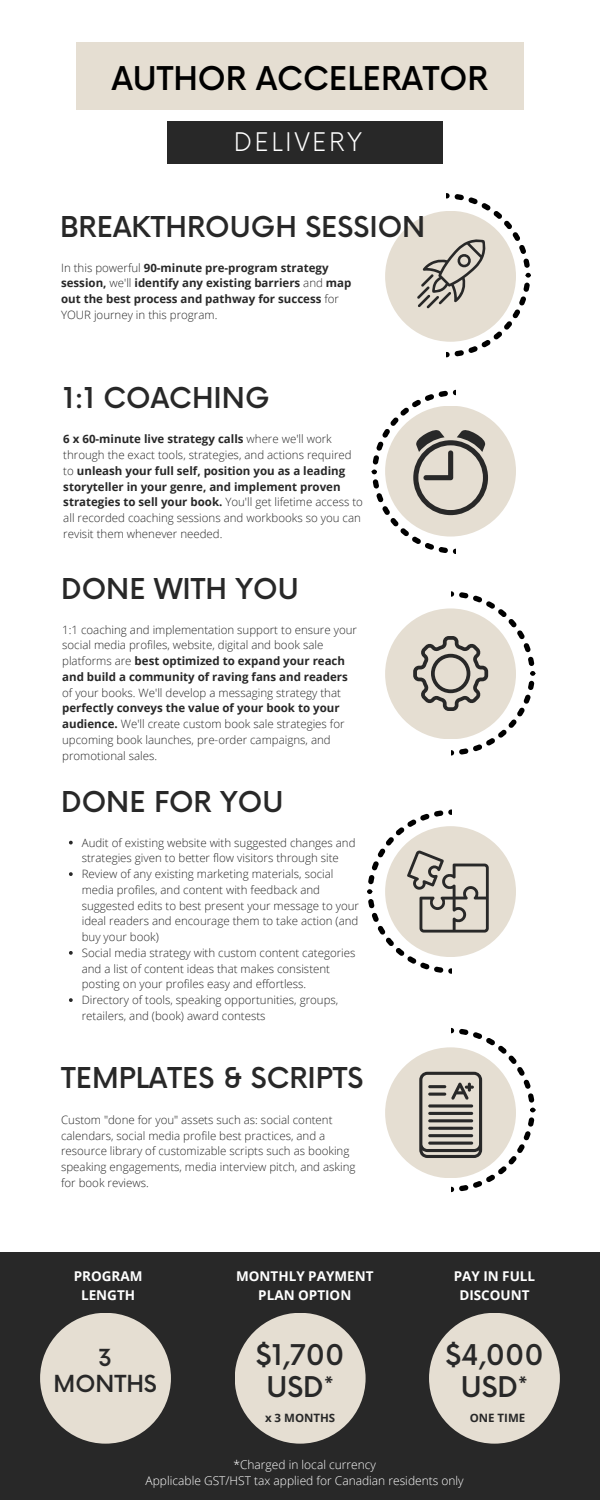
<style>
.page{position:relative;width:600px;height:1500px;background:#fff}
.page>*{position:absolute;margin:0;border:0;box-sizing:border-box;transform-origin:0 0}
.t1{font:500 31.9px "Now";color:#000}
.t2{font:500 28px "Now";color:#282828}
.t3{font:500 27.9px/31.5px "Now";color:#282828;text-align:center}
.t4{font:300 25px "Now";letter-spacing:.095em;color:#fff}
.t5{font:500 22.9px/25.5px "Now";color:#282828;text-align:center}
.t6{font:700 13.5px/18.8px "Open Sans";color:#fff;text-align:center}
.t7{font:300 12px/16.5px "Open Sans";color:#fff;text-align:center}
.t8{font:300 11.5px/15.8px "Open Sans";color:#282828}
.t9{font:700 11.5px/15.8px "Open Sans";color:#282828}
.s1{font-weight:300}
.s2{font-weight:700}
</style>
<div class="page">
<div style="left:385px;top:211px;width:131px;height:131px;background:#e5ded2;border-radius:50%"></div>
<div style="left:385px;top:406px;width:131px;height:131px;background:#e5ded2;border-radius:50%"></div>
<div style="left:385px;top:608px;width:131px;height:131px;background:#e5ded2;border-radius:50%"></div>
<div style="left:385px;top:826px;width:131px;height:131px;background:#e5ded2;border-radius:50%"></div>
<div style="left:385px;top:1047px;width:131px;height:131px;background:#e5ded2;border-radius:50%"></div>
<div style="left:76px;top:43px;width:447px;height:67px;background:#e5ded2"></div>
<div style="left:168px;top:122px;width:274px;height:42px;background:#282828"></div>
<div style="left:0;top:1252px;width:600px;height:248px;background:#282828"></div>
<div style="left:40px;top:1313px;width:131px;height:131px;background:#e5ded2;border-radius:50%"></div>
<div style="left:235px;top:1313px;width:131px;height:131px;background:#e5ded2;border-radius:50%"></div>
<div style="left:429px;top:1313px;width:131px;height:131px;background:#e5ded2;border-radius:50%"></div>
<svg style="left:371px;top:390px;width:117px;height:164px"></svg>
<svg style="left:413px;top:591px;width:123px;height:165px"></svg>
<svg style="left:419px;top:1028px;width:117px;height:164px"></svg>
<svg style="left:367px;top:809px;width:122px;height:165px"></svg>
<svg style="left:417px;top:193px;width:114px;height:164px"></svg>
<svg style="left:69px;top:841px;width:4px;height:3px"></svg>
<svg style="left:69px;top:872px;width:4px;height:4px"></svg>
<svg style="left:69px;top:951px;width:4px;height:4px"></svg>
<svg style="left:69px;top:998px;width:4px;height:4px"></svg>
<h1 class="t1" style="left:112px;top:61px;width:378px">AUTHOR ACCELERATOR</h1>
<h3 class="t4" style="left:234px;top:128px;width:130px">DELIVERY</h3>
<h2 class="t2" style="left:60px;top:211px;width:367px">BREAKTHROUGH SESSION</h2>
<p class="t9" style="left:61px;top:259px;width:292px"><span class="s1">In this powerful</span> 90-minute pre-program strategy session, <span class="s1">we'll</span> identify any existing barriers <span class="s1">and</span> map out the best process and pathway for success <span class="s1">for YOUR journey in this program.</span></p>
<h2 class="t2" style="left:63px;top:382px;width:208px">1:1 COACHING</h2>
<p class="t8" style="left:63px;top:431px;width:301px"><span class="s2">6 x 60-minute live strategy calls</span> where we'll work through the exact tools, strategies, and actions required to <span class="s2">unleash your full self, position you as a leading storyteller in your genre, and implement proven strategies to sell your book.</span> You'll get lifetime access to all recorded coaching sessions and workbooks so you can revisit them whenever needed.</p>
<h2 class="t2" style="left:61px;top:573px;width:239px">DONE WITH YOU</h2>
<p class="t8" style="left:62px;top:621px;width:296px">1:1 coaching and implementation support to ensure your social media profiles, website, digital and book sale platforms are <span class="s2">best optimized to expand your reach and build a community of raving fans and readers</span></p>
<p class="t8" style="left:62px;top:684px;width:280px">of your books. We'll develop a messaging strategy that</p>
<p class="t8" style="left:62px;top:700px;width:284px"><span class="s2">perfectly conveys the value of your book to your audience.</span> We'll create custom book sale strategies for upcoming book launches, pre-order campaigns, and promotional sales.</p>
<h2 class="t2" style="left:61px;top:787px;width:224px">DONE FOR YOU</h2>
<p class="t8" style="left:82px;top:834px;width:279px">Audit of existing website with suggested changes and strategies given to better flow visitors through site Review of any existing marketing materials, social media profiles, and content with feedback and suggested edits to best present your message to your ideal readers and encourage them to take action (and buy your book)<br>Social media strategy with custom content categories and a list of content ideas that makes consistent posting on your profiles easy and effortless.<br>Directory of tools, speaking opportunities, groups, retailers, and (book) award contests</p>
<h2 class="t2" style="left:61px;top:1063px;width:304px">TEMPLATES &amp; SCRIPTS</h2>
<p class="t8" style="left:61px;top:1111px;width:296px">Custom "done for you" assets such as: social content calendars, social media profile best practices, and a resource library of customizable scripts such as booking speaking engagements, media interview pitch, and asking for book reviews.</p>
<p class="t6" style="left:74px;top:1267px;width:70px">PROGRAM<br>LENGTH</p>
<h3 class="t5" style="left:54px;top:1347px;width:105px">3<br>MONTHS</h3>
<p class="t6" style="left:236px;top:1267px;width:139px">MONTHLY PAYMENT<br>PLAN OPTION</p>
<p class="t6" style="left:454px;top:1267px;width:83px">PAY IN FULL<br>DISCOUNT</p>
<h3 class="t3" style="left:256px;top:1341px;width:90px">$1,700<br>USD*</h3>
<h3 class="t3" style="left:445px;top:1341px;width:100px">$4,000<br>USD*</h3>
<p class="t9" style="left:265px;top:1410px;width:72px">x 3 MONTHS</p>
<p class="t9" style="left:470px;top:1410px;width:57px">ONE TIME</p>
<p class="t7" style="left:146px;top:1456px;width:320px">*Charged in local currency<br>Applicable GST/HST tax applied for Canadian residents only</p>
</div>
